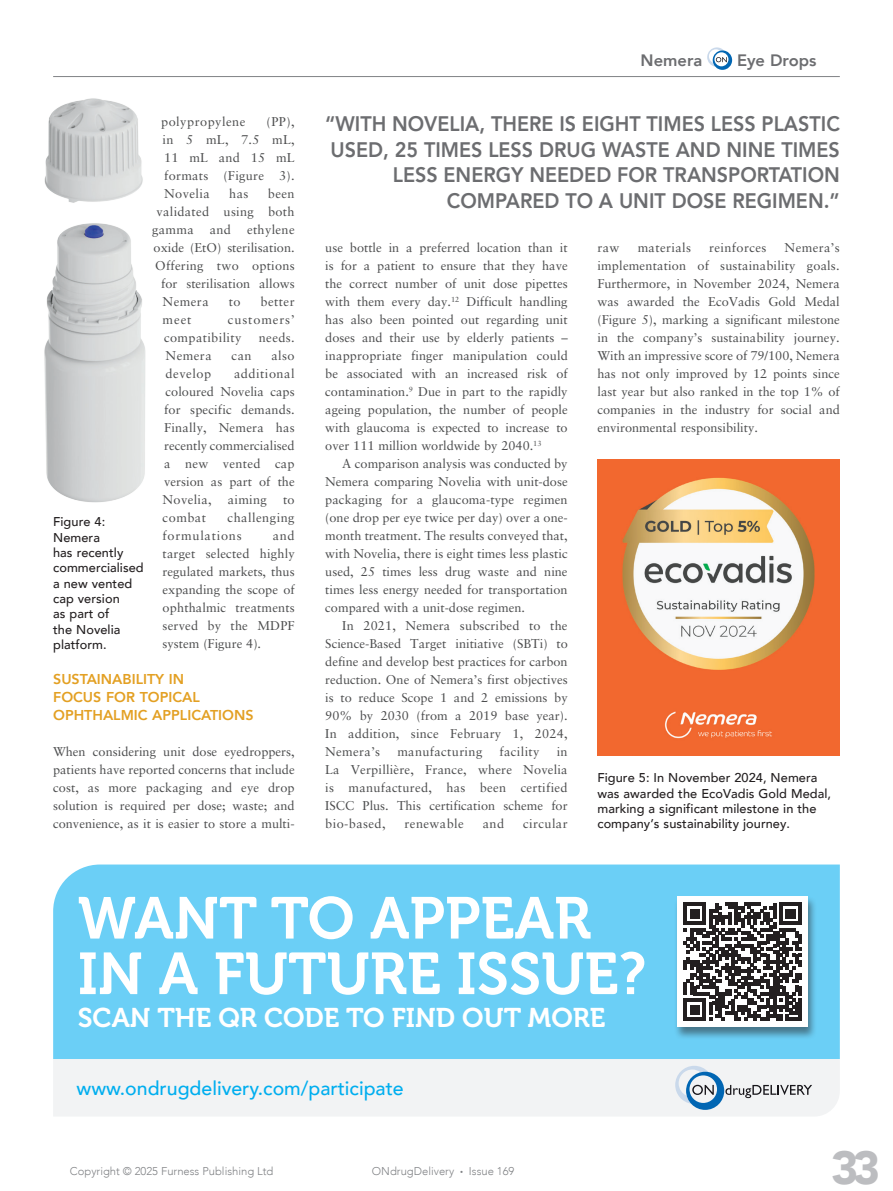
<style>
.page{position:relative;width:893px;height:1191px;background:#fff}
.page>*{position:absolute;margin:0;border:0;box-sizing:border-box;transform-origin:0 0}
.t1{font:58.65px "Museo 700";color:#fff}
.t2{font:900 46.35px "Avenir";color:#bcbdc0}
.t3{font:27px "Museo 700";color:#fff}
.MF_pullquote{font:800 21px/25.5px "Avenir";color:#6c6d70;text-align:right;scale:.94 1}
.t4{font:500 19.5px "Avenir";color:#00aeef}
.t5{font:800 16.5px "Avenir";color:#6c6d70}
.MF_Xhead{font:800 14.25px/18px "Avenir";color:#e3a023}
.MF_body{font:12.75px/18px "Sabon LT Pro";letter-spacing:.02em;color:#4b4c4d;text-align:justify}
.MF_body_no_indent{font:12.75px/18px "Sabon LT Pro";color:#4b4c4d;text-align:justify}
.MF_Captions{font:500 12.75px/15.3px "Avenir";letter-spacing:.005em;color:#231f20}
.MF_body-2{font:12.75px "Sabon LT Pro";color:#4b4c4d}
.MF_body-3{font:12.75px/18px "Sabon LT Pro";letter-spacing:.06em;color:#4b4c4d}
.MF_body-4{font:12.75px "Sabon LT Pro";letter-spacing:.04em;color:#4b4c4d}
.t6{font:300 11.25px "Avenir";color:#808285}
.s1{font-size:6px}
</style>
<div class="page">
<hr style="left:53px;top:76px;width:787px;height:1px;background:#808285">
<svg style="left:707px;top:47px;width:25px;height:23px"></svg>
<img style="left:44px;top:98px;width:102px;height:405px">
<img style="left:597px;top:459px;width:243px;height:296px">
<div style="left:53px;top:864px;width:787px;height:195px;background:#6bcff6"></div>
<div style="left:673px;top:895px;width:145px;height:145px;background:#231f20;opacity:.5"></div>
<div style="left:677px;top:896px;width:131px;height:131px;background:#fff"></div>
<svg style="left:683px;top:902px;width:119px;height:119px"></svg>
<hr style="left:798px;top:985px;width:4px;height:10px;background:#231f20">
<hr style="left:798px;top:998px;width:4px;height:23px;background:#231f20">
<div style="left:53px;top:1059px;width:787px;height:57px;background:#f2f3f4"></div>
<svg style="left:675px;top:1065px;width:137px;height:44px"></svg>
<p class="MF_body" style="left:161px;top:112px;width:86px">polypropylene</p>
<p class="MF_body" style="left:163px;top:112px;width:134px;text-indent:104px">(PP), in 5 mL, 7.5 mL, 11 mL and 15 mL formats (Figure 3).<br>Novelia</p>
<p class="MF_body" style="left:229px;top:184px;width:21px">has</p>
<p class="MF_body" style="left:268px;top:184px;width:28px">been</p>
<p class="MF_body" style="left:157px;top:202px;width:139px">validated using both</p>
<p class="MF_body" style="left:152px;top:220px;width:43px">gamma</p>
<p class="MF_body" style="left:210px;top:220px;width:23px">and</p>
<p class="MF_body" style="left:247px;top:220px;width:49px">ethylene</p>
<p class="MF_body-2" style="left:154px;top:240px;width:143px">oxide (EtO) sterilisation.</p>
<p class="MF_body" style="left:155px;top:256px;width:141px">Offering two options</p>
<p class="MF_body-2" style="left:161px;top:276px;width:135px">for sterilisation allows</p>
<p class="MF_body" style="left:163px;top:292px;width:48px">Nemera</p>
<p class="MF_body" style="left:229px;top:292px;width:13px">to</p>
<p class="MF_body" style="left:261px;top:292px;width:36px">better</p>
<p class="MF_body" style="left:163px;top:310px;width:30px">meet</p>
<p class="MF_body" style="left:164px;top:310px;width:132px;text-indent:64px">customers’ compatibility</p>
<p class="MF_body" style="left:259px;top:328px;width:37px">needs.</p>
<p class="MF_body" style="left:166px;top:346px;width:48px">Nemera</p>
<p class="MF_body" style="left:232px;top:346px;width:21px">can</p>
<p class="MF_body" style="left:271px;top:346px;width:25px">also</p>
<p class="MF_body-4" style="left:166px;top:366px;width:47px">develop</p>
<p class="MF_body" style="left:163px;top:364px;width:134px;text-indent:71px">additional coloured Novelia caps for specific demands.<br>Finally, Nemera has recently commercialised a new vented cap version as part of the Novelia,</p>
<p class="MF_body" style="left:228px;top:490px;width:41px">aiming</p>
<p class="MF_body" style="left:283px;top:490px;width:13px">to</p>
<p class="MF_body" style="left:163px;top:508px;width:45px">combat</p>
<p class="MF_body-3" style="left:163px;top:508px;width:133px;text-indent:65px">challenging formulations</p>
<p class="MF_Captions" style="left:53px;top:513px;width:92px">Figure 4:<br>Nemera<br>has recently commercialised a new vented cap version<br>as part of<br>the Novelia platform.</p>
<p class="MF_body" style="left:163px;top:526px;width:134px;text-indent:110px">and target selected highly regulated markets, thus expanding the scope of ophthalmic treatments served by the MDPF system (Figure 4).</p>
<p class="MF_Xhead" style="left:53px;top:670px;width:202px">SUSTAINABILITY IN<br>FOCUS FOR TOPICAL<br>OPHTHALMIC APPLICATIONS</p>
<p class="MF_body_no_indent" style="left:53px;top:742px;width:243px">When considering unit dose eyedroppers, patients have reported concerns that include cost, as more packaging and eye drop solution is required per dose; waste; and convenience, as it is easier to store a multi-</p>
<p class="t5" style="left:641px;top:47px;width:63px">Nemera</p>
<p class="t5" style="left:737px;top:47px;width:81px">Eye Drops</p>
<p class="MF_pullquote" style="left:325px;top:111px;width:549px">“WITH NOVELIA, THERE IS EIGHT TIMES LESS PLASTIC USED, 25 TIMES LESS DRUG WASTE AND NINE TIMES LESS ENERGY NEEDED FOR TRANSPORTATION COMPARED TO A UNIT DOSE REGIMEN.”</p>
<p class="MF_body_no_indent" style="left:325px;top:238px;width:244px">use bottle in a preferred location than it is for a patient to ensure that they have the correct number of unit dose pipettes with them every day.<sup>12</sup> Difficult handling has also been pointed out regarding unit doses and their use by elderly patients – inappropriate finger manipulation could be associated with an increased risk of contamination.<sup>9</sup> Due in part to the rapidly ageing population, the number of people with glaucoma is expected to increase to over 111 million worldwide by 2040.<sup>13</sup></p>
<p class="MF_body" style="left:325px;top:454px;width:244px;text-indent:17px">A comparison analysis was conducted by Nemera comparing Novelia with unit-dose packaging for a glaucoma-type regimen (one drop per eye twice per day) over a one&shy;month treatment. The results conveyed that, with Novelia, there is eight times less plastic used, 25 times less drug waste and nine times less energy needed for transportation compared with a unit-dose regimen.</p>
<p class="MF_body" style="left:325px;top:616px;width:244px;text-indent:17px">In 2021, Nemera subscribed to the Science-Based Target initiative (SBTi) to define and develop best practices for carbon reduction. One of Nemera’s first objectives is to reduce Scope 1 and 2 emissions by 90% by 2030 (from a 2019 base year).<br>In addition, since February 1, 2024, Nemera’s</p>
<p class="MF_body" style="left:397px;top:742px;width:87px">manufacturing</p>
<p class="MF_body" style="left:499px;top:742px;width:42px">facility</p>
<p class="MF_body" style="left:325px;top:742px;width:244px;text-indent:231px">in La Verpillière, France, where Novelia is manufactured, has been certified ISCC Plus. This certification scheme for bio-based,</p>
<p class="MF_body" style="left:405px;top:814px;width:61px">renewable</p>
<p class="MF_body" style="left:483px;top:814px;width:23px">and</p>
<p class="MF_body" style="left:523px;top:814px;width:46px">circular</p>
<p class="MF_body" style="left:597px;top:238px;width:24px">raw</p>
<p class="MF_body" style="left:638px;top:238px;width:55px">materials</p>
<p class="MF_body" style="left:709px;top:238px;width:59px">reinforces</p>
<p class="MF_body" style="left:597px;top:238px;width:244px;text-indent:187px">Nemera’s implementation of sustainability goals.<br>Furthermore, in November 2024, Nemera was awarded the EcoVadis Gold Medal (Figure 5), marking a significant milestone in the company’s sustainability journey.<br>With an impressive score of 79/100, Nemera has not only improved by 12 points since last year but also ranked in the top 1% of companies in the industry for social and environmental responsibility.</p>
<p class="MF_Captions" style="left:597px;top:769px;width:235px">Figure 5: In November 2024, Nemera was awarded the EcoVadis Gold Medal, marking a significant milestone in the company’s sustainability journey.</p>
<p class="t1" style="left:78px;top:885px;width:515px">WANT TO APPEAR</p>
<p class="t1" style="left:78px;top:941px;width:570px">IN A FUTURE ISSUE?</p>
<p class="t3" style="left:78px;top:1003px;width:529px">SCAN THE QR CODE TO FIND OUT MORE</p>
<p class="t4" style="left:77px;top:1071px;width:329px">www.ondrugdelivery.com/participate</p>
<p class="t6" style="left:70px;top:1164px;width:205px">Copyright © 2025 Furness Publishing Ltd</p>
<p class="t6" style="left:372px;top:1164px;width:144px">ONdrugDelivery <span class="s1">•</span> Issue 169</p>
<h2 class="t2" style="left:831px;top:1128px;width:50px">33</h2>
</div>
